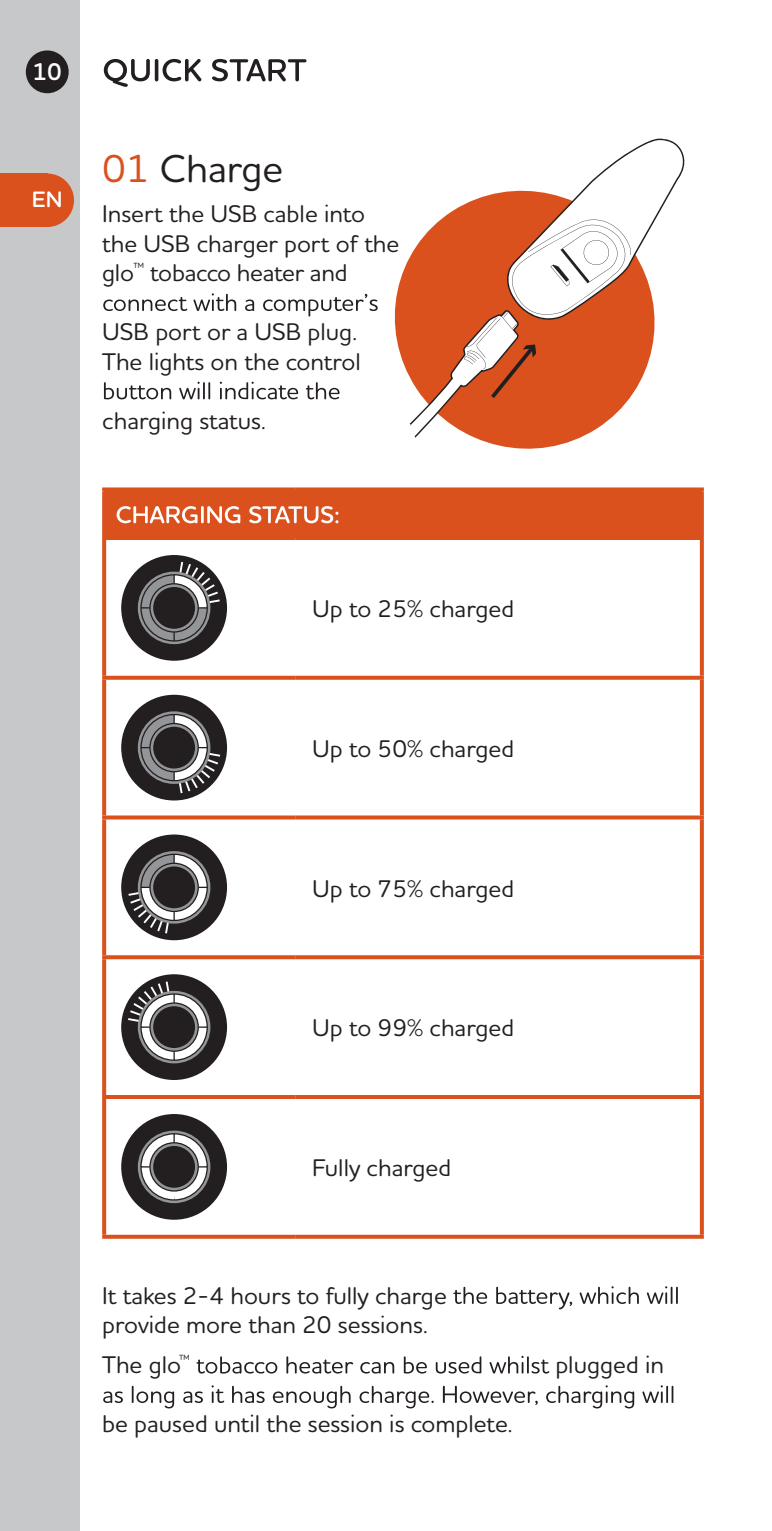
<style>
.page{position:relative;width:772px;height:1531px;background:#fff}
.page>*{position:absolute;margin:0;border:0;box-sizing:border-box;transform-origin:0 0}
.t1{font:500 39.6px "Houschka Rounded";color:#231f20}
.t2{font:500 24.4px/29.6px "Houschka Rounded";color:#231f20}
.t3{font:600 24.4px "Houschka Rounded";color:#fff}
.t4{font:600 22.8px "Houschka Rounded";color:#fff}
.s1{color:#da511d}
</style>
<div class="page">
<svg style="left:103px;top:293px;width:273px;height:23px"></svg>
<svg style="left:104px;top:382px;width:235px;height:17px"></svg>
<svg style="left:104px;top:59px;width:202px;height:28px"></svg>
<div style="left:104px;top:489px;width:597px;height:49px;background:#da511d"></div>
<svg style="left:102px;top:487px;width:193px;height:4px"></svg>
<svg style="left:102px;top:491px;width:2px;height:45px"></svg>
<svg style="left:295px;top:487px;width:408px;height:4px;fill:#da511d"></svg>
<hr style="left:699px;top:491px;width:4px;height:45px;background:#da511d">
<hr style="left:102px;top:536px;width:193px;height:4px;background:#da511d">
<svg style="left:102px;top:540px;width:4px;height:136px"></svg>
<hr style="left:295px;top:536px;width:408px;height:4px;background:#da511d">
<svg style="left:699px;top:540px;width:4px;height:136px"></svg>
<svg style="left:102px;top:676px;width:193px;height:4px"></svg>
<svg style="left:102px;top:680px;width:4px;height:135px"></svg>
<svg style="left:295px;top:676px;width:408px;height:4px;background:#dc5b2a"></svg>
<svg style="left:699px;top:680px;width:4px;height:135px"></svg>
<svg style="left:102px;top:815px;width:193px;height:4px"></svg>
<svg style="left:102px;top:819px;width:4px;height:136px"></svg>
<svg style="left:295px;top:815px;width:408px;height:4px;background:#de6639"></svg>
<svg style="left:699px;top:819px;width:4px;height:136px"></svg>
<svg style="left:102px;top:955px;width:193px;height:4px"></svg>
<svg style="left:102px;top:959px;width:4px;height:136px"></svg>
<svg style="left:295px;top:955px;width:408px;height:4px;background:#dc5b2b"></svg>
<svg style="left:699px;top:959px;width:4px;height:136px"></svg>
<hr style="left:102px;top:1095px;width:193px;height:4px;background:#da511d">
<svg style="left:102px;top:1099px;width:4px;height:136px"></svg>
<hr style="left:295px;top:1095px;width:408px;height:4px;background:#da511d">
<svg style="left:699px;top:1099px;width:4px;height:136px"></svg>
<svg style="left:102px;top:1235px;width:193px;height:4px"></svg>
<svg style="left:295px;top:1235px;width:408px;height:4px;background:#dc5b2a"></svg>
<svg style="left:116px;top:506px;width:222px;height:17px"></svg>
<div style="left:121px;top:555px;width:106px;height:106px;background:#231f20;border-radius:50%"></div>
<svg style="left:138px;top:560px;width:84px;height:84px"></svg>
<div style="left:121px;top:695px;width:106px;height:105px;background:#231f20;border-radius:50%"></div>
<svg style="left:138px;top:711px;width:84px;height:84px"></svg>
<div style="left:121px;top:834px;width:106px;height:106px;background:#231f20;border-radius:50%"></div>
<svg style="left:126px;top:851px;width:84px;height:84px"></svg>
<div style="left:121px;top:974px;width:106px;height:106px;background:#231f20;border-radius:50%"></div>
<svg style="left:126px;top:979px;width:84px;height:84px"></svg>
<div style="left:121px;top:1114px;width:106px;height:106px;background:#231f20;border-radius:50%"></div>
<svg style="left:138px;top:1130px;width:72px;height:73px"></svg>
<svg style="left:453px;top:1286px;width:224px;height:23px"></svg>
<svg style="left:196px;top:1356px;width:353px;height:17px"></svg>
<svg style="left:103px;top:1385px;width:570px;height:23px"></svg>
<svg style="left:376px;top:267px;width:29px;height:100px"></svg>
<svg style="left:405px;top:138px;width:280px;height:311px"></svg>
<div style="left:0;top:0;width:79px;height:1531px;background:#c7c8ca"></div>
<div style="left:0;top:173px;width:47px;height:54px;background:#da511d"></div>
<div style="left:20px;top:173px;width:54px;height:54px;background:#da511d;border-radius:50%"></div>
<div style="left:26px;top:50px;width:43px;height:43px;background:#231f20;border-radius:50%"></div>
<p class="t3" style="left:32px;top:56px;width:31px">10</p>
<p class="t4" style="left:32px;top:184px;width:33px">EN</p>
<h1 class="t1" style="left:102px;top:143px;width:182px"><span class="s1">01</span> Charge</h1>
<p class="t2" style="left:102px;top:199px;width:298px">Insert the USB cable into the USB charger port of the glo<sup>™</sup> tobacco heater and</p>
<p class="t2" style="left:102px;top:316px;width:260px">USB port or a USB plug.<br>The lights on the control</p>
<p class="t2" style="left:102px;top:405px;width:165px">charging status.</p>
<p class="t2" style="left:312px;top:593px;width:203px">Up to 25% charged</p>
<p class="t2" style="left:312px;top:733px;width:203px">Up to 50% charged</p>
<p class="t2" style="left:312px;top:873px;width:203px">Up to 75% charged</p>
<p class="t2" style="left:312px;top:1012px;width:203px">Up to 99% charged</p>
<p class="t2" style="left:312px;top:1152px;width:140px">Fully charged</p>
<p class="t2" style="left:102px;top:1280px;width:346px">It takes 2-4 hours to fully charge provide more than 20 sessions.</p>
<p class="t2" style="left:102px;top:1349px;width:89px">The glo<sup>™</sup></p>
<p class="t2" style="left:555px;top:1349px;width:110px">plugged in</p>
<p class="t2" style="left:102px;top:1408px;width:411px">be paused until the session is complete.</p>
</div>
